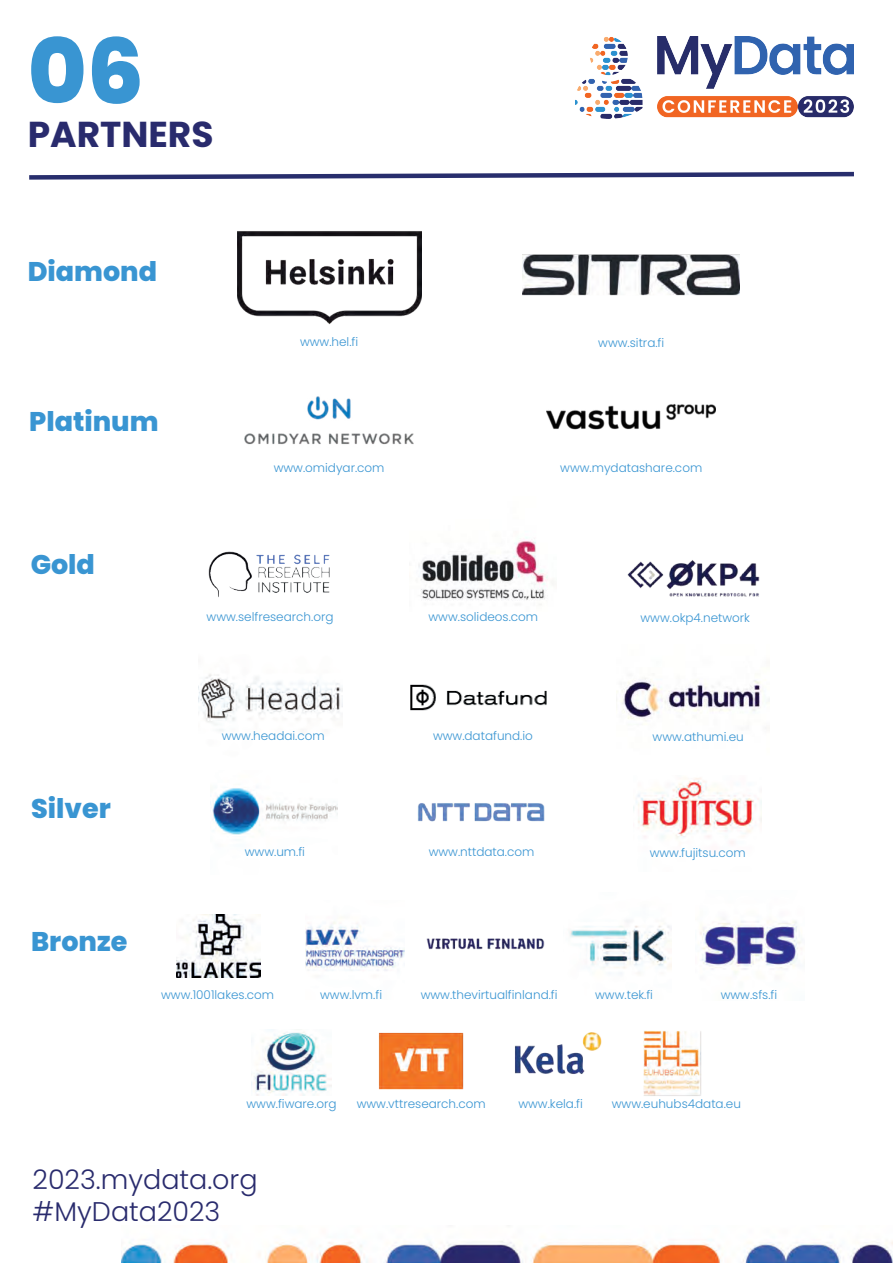
<style>
.page{position:relative;width:893px;height:1263px;background:#fff}
.page>*{position:absolute;margin:0;border:0;box-sizing:border-box;transform-origin:0 0}
.t1{font:800 90px "Poppins";color:#3995d2}
.t2{font:700 36px "Poppins";color:#292b6d}
.t3{font:800 27px "Poppins";color:#3995d2}
.t4{font:300 27px/32.4px "Poppins";color:#292b6d}
.t5{font:300 12px "Poppins";color:#3995d2}
</style>
<div class="page">
<img style="left:254px;top:1032px;width:77px;height:63px">
<img style="left:122px;top:1241px;width:771px;height:22px">
<img style="left:210px;top:788px;width:128px;height:52px">
<img style="left:633px;top:778px;width:128px;height:66px">
<img style="left:417px;top:803px;width:128px;height:19px">
<img style="left:547px;top:404px;width:169px;height:26px">
<img style="left:245px;top:396px;width:168px;height:49px">
<img style="left:575px;top:36px;width:279px;height:82px">
<img style="left:237px;top:231px;width:184px;height:94px">
<img style="left:523px;top:254px;width:217px;height:42px">
<svg style="left:29px;top:171px;width:825px;height:9px"></svg>
<img style="left:208px;top:551px;width:122px;height:47px">
<img style="left:418px;top:537px;width:135px;height:68px">
<img style="left:627px;top:560px;width:132px;height:37px">
<img style="left:199px;top:674px;width:143px;height:57px">
<img style="left:616px;top:678px;width:145px;height:43px">
<img style="left:410px;top:684px;width:137px;height:27px">
<img style="left:378px;top:1032px;width:86px;height:58px">
<img style="left:427px;top:938px;width:118px;height:12px">
<img style="left:570px;top:920px;width:101px;height:54px">
<img style="left:700px;top:921px;width:102px;height:53px">
<img style="left:306px;top:922px;width:99px;height:49px">
<img style="left:515px;top:1032px;width:87px;height:42px">
<img style="left:643px;top:1030px;width:59px;height:66px">
<img style="left:177px;top:914px;width:84px;height:63px">
<h1 class="t1" style="left:28px;top:20px;width:118px">06</h1>
<h2 class="t2" style="left:28px;top:113px;width:187px">PARTNERS</h2>
<h3 class="t3" style="left:28px;top:256px;width:131px">Diamond</h3>
<h3 class="t3" style="left:29px;top:405px;width:131px">Platinum</h3>
<h3 class="t3" style="left:31px;top:549px;width:66px">Gold</h3>
<h3 class="t3" style="left:31px;top:793px;width:81px">Silver</h3>
<h3 class="t3" style="left:31px;top:926px;width:98px">Bronze</h3>
<p class="t5" style="left:300px;top:335px;width:60px">www.hel.fi</p>
<p class="t5" style="left:598px;top:335px;width:67px">www.sitra.fi</p>
<p class="t5" style="left:274px;top:461px;width:112px">www.omidyar.com</p>
<p class="t5" style="left:560px;top:461px;width:144px">www.mydatashare.com</p>
<p class="t5" style="left:207px;top:610px;width:128px">www.selfresearch.org</p>
<p class="t5" style="left:428px;top:610px;width:111px">www.solideos.com</p>
<p class="t5" style="left:640px;top:611px;width:111px">www.okp4.network</p>
<p class="t5" style="left:222px;top:729px;width:105px">www.headai.com</p>
<p class="t5" style="left:433px;top:729px;width:101px">www.datafund.io</p>
<p class="t5" style="left:652px;top:730px;width:93px">www.athumi.eu</p>
<p class="t5" style="left:245px;top:845px;width:62px">www.um.fi</p>
<p class="t5" style="left:429px;top:845px;width:107px">www.nttdata.com</p>
<p class="t5" style="left:650px;top:846px;width:98px">www.fujitsu.com</p>
<p class="t5" style="left:161px;top:988px;width:115px">www.1001lakes.com</p>
<p class="t5" style="left:320px;top:988px;width:63px">www.lvm.fi</p>
<p class="t5" style="left:421px;top:988px;width:138px">www.thevirtualfinland.fi</p>
<p class="t5" style="left:595px;top:988px;width:59px">www.tek.fi</p>
<p class="t5" style="left:721px;top:988px;width:58px">www.sfs.fi</p>
<p class="t5" style="left:246px;top:1097px;width:92px">www.fiware.org</p>
<p class="t5" style="left:357px;top:1097px;width:130px">www.vttresearch.com</p>
<h3 class="t4" style="left:33px;top:1163px;width:227px">2023.mydata.org #MyData2023</h3>
<p class="t5" style="left:518px;top:1097px;width:66px">www.kela.fi</p>
<p class="t5" style="left:612px;top:1097px;width:131px">www.euhubs4data.eu</p>
</div>
